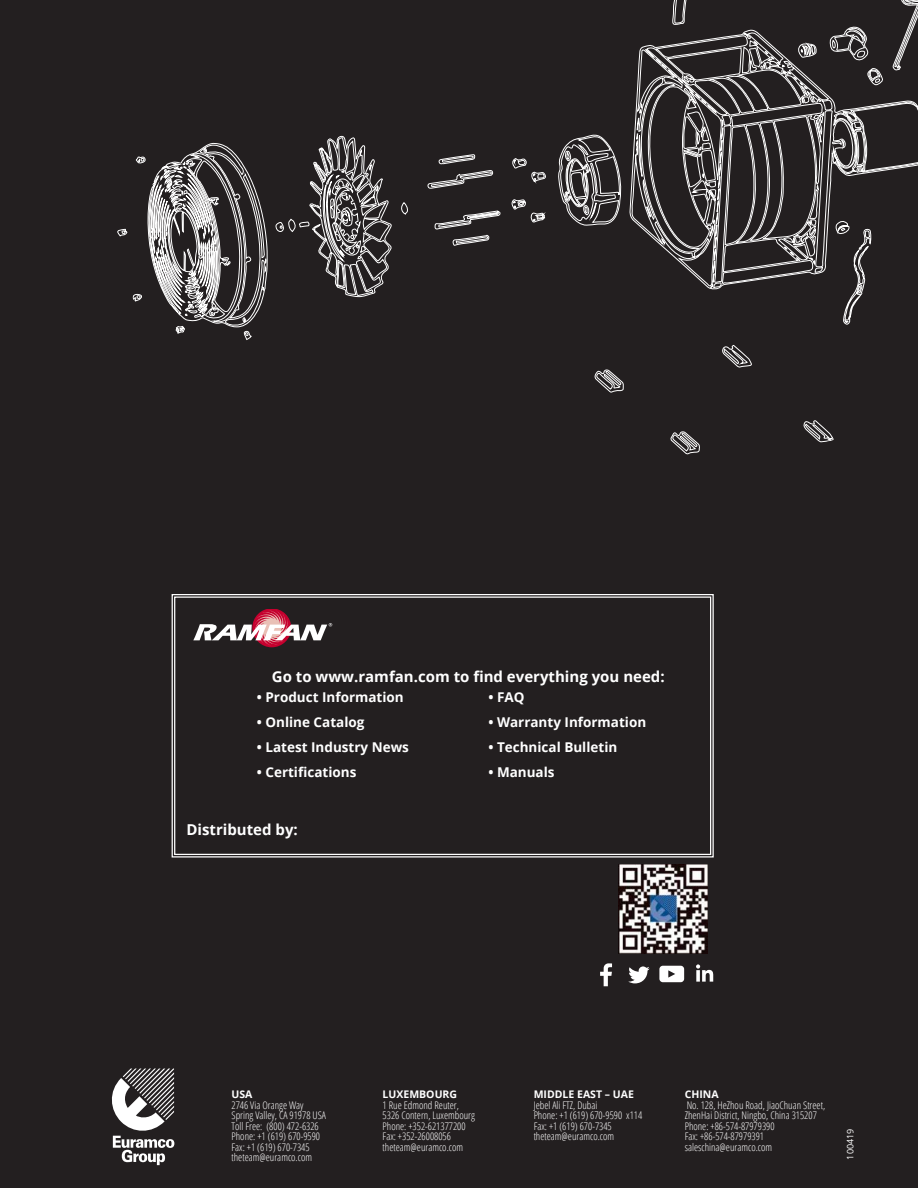
<style>
.page{position:relative;width:918px;height:1188px;background:#231f20}
.page>*{position:absolute;margin:0;border:0;box-sizing:border-box;transform-origin:0 0}
.t1{font:700 15px "Open Sans";color:#fff}
.t2{font:700 13.5px "Open Sans";color:#fff}
.t3{font:300 condensed 10.5px/10.5px "Open Sans";color:#fff}
.t4{font:700 10.5px "Open Sans";color:#fff}
.t5{font:9px "Open Sans";color:#fff}
</style>
<div class="page">
<svg style="left:171px;top:594px;width:543px;height:264px"></svg>
<div style="left:174px;top:596px;width:537px;height:259px;border:1px solid #fff"></div>
<svg style="left:193px;top:610px;width:139px;height:37px"></svg>
<div style="left:275px;top:222px;width:9px;height:10px;border:1px solid #fff;border-radius:3px"></div>
<svg style="left:401px;top:202px;width:7px;height:13px"></svg>
<svg style="left:722px;top:345px;width:30px;height:23px"></svg>
<svg style="left:803px;top:420px;width:31px;height:23px"></svg>
<svg style="left:670px;top:431px;width:30px;height:24px"></svg>
<svg style="left:594px;top:369px;width:30px;height:24px"></svg>
<svg style="left:434px;top:210px;width:66px;height:36px"></svg>
<svg style="left:427px;top:154px;width:66px;height:35px"></svg>
<svg style="left:632px;top:0;width:286px;height:325px"></svg>
<svg style="left:117px;top:142px;width:151px;height:198px"></svg>
<svg style="left:280px;top:135px;width:112px;height:163px"></svg>
<svg style="left:511px;top:134px;width:111px;height:92px"></svg>
<svg style="left:111px;top:1068px;width:63px;height:97px"></svg>
<img style="left:619px;top:864px;width:88px;height:89px">
<svg style="left:696px;top:964px;width:17px;height:18px"></svg>
<svg style="left:628px;top:966px;width:22px;height:17px"></svg>
<div style="left:659px;top:966px;width:25px;height:16px;background:#fff;border-radius:3px"></div>
<svg style="left:668px;top:970px;width:7px;height:8px"></svg>
<svg style="left:600px;top:963px;width:12px;height:23px"></svg>
<h1 class="t1" style="left:272px;top:666px;width:394px">Go to www.ramfan.com to find everything you need:</h1>
<p class="t2" style="left:257px;top:688px;width:148px">• Product Information</p>
<p class="t2" style="left:257px;top:713px;width:109px">• Online Catalog</p>
<p class="t2" style="left:257px;top:738px;width:154px">• Latest Industry News</p>
<p class="t2" style="left:257px;top:763px;width:101px">• Certifications</p>
<h1 class="t1" style="left:186px;top:819px;width:113px">Distributed by:</h1>
<p class="t2" style="left:488px;top:688px;width:38px">• FAQ</p>
<p class="t2" style="left:488px;top:713px;width:159px">• Warranty Information</p>
<p class="t2" style="left:488px;top:738px;width:130px">• Technical Bulletin</p>
<p class="t2" style="left:488px;top:763px;width:68px">• Manuals</p>
<p class="t4" style="left:232px;top:1087px;width:22px">USA</p>
<p class="t3" style="left:232px;top:1099px;width:96px">2746 Via Orange Way<br>Spring Valley, CA 91978 USA<br>Toll Free: (800) 472-6326<br>Phone: +1 (619) 670-9590<br>Fax: +1 (619) 670-7345 theteam@euramco.com</p>
<p class="t4" style="left:383px;top:1087px;width:76px">LUXEMBOURG</p>
<p class="t3" style="left:383px;top:1099px;width:94px">1 Rue Edmond Reuter,<br>5326 Contern, Luxembourg<br>Phone: +352-621377200<br>Fax: +352-26008056 theteam@euramco.com</p>
<p class="t4" style="left:534px;top:1087px;width:102px">MIDDLE EAST – UAE</p>
<p class="t3" style="left:534px;top:1099px;width:110px">Jebel Ali FTZ, Dubai<br>Phone: +1 (619) 670-9590 x114<br>Fax: +1 (619) 670-7345 theteam@euramco.com</p>
<p class="t4" style="left:685px;top:1087px;width:35px">CHINA</p>
<p class="t3" style="left:685px;top:1099px;width:142px">No. 128, HeZhou Road, JiaoChuan Street,<br>ZhenHai District, Ningbo, China 315207<br>Phone: +86-574-87979390<br>Fax: +86-574-87979391 saleschina@euramco.com</p>
<p class="t5" style="left:844px;top:1160px;width:32px;rotate:-90deg">100419</p>
</div>
